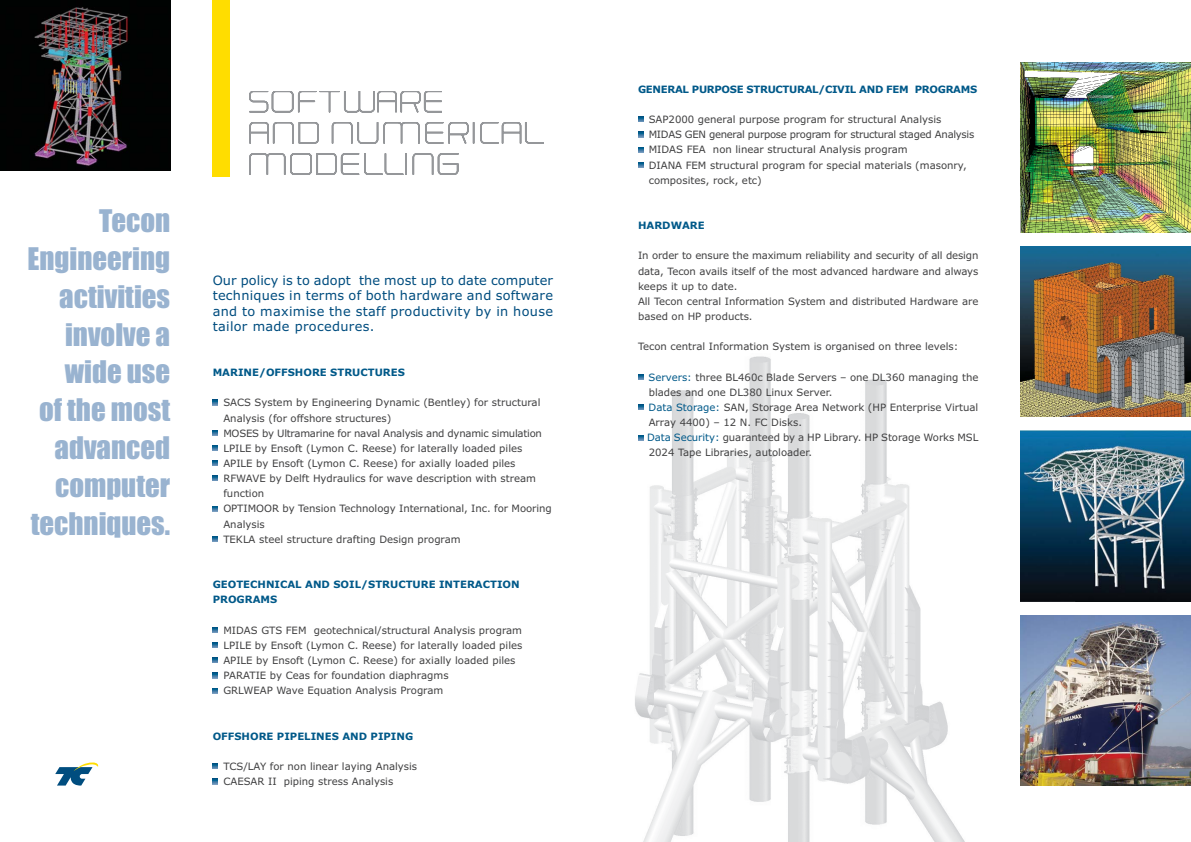
<style>
.page{position:relative;width:1191px;height:842px;background:#fff}
.page>*{position:absolute;margin:0;border:0;box-sizing:border-box;transform-origin:0 0}
.t1{font:28.8px/37.8px "Impact";color:#99b3d0;text-align:right}
.t2{font:12.9px/15.4px "Verdana";letter-spacing:.025em;color:#004d7f;text-align:justify}
.t3{font:10.1px/15.2px "Verdana";color:#404041}
.t4{font:700 10.1px/15.2px "Verdana";color:#005989}
.t5{font:700 10.1px "Verdana";letter-spacing:-.03em;color:#005989}
.s1{color:#005989}
</style>
<div class="page">
<svg style="left:249px;top:91px;width:148px;height:22px"></svg>
<svg style="left:249px;top:122px;width:171px;height:22px"></svg>
<svg style="left:249px;top:153px;width:154px;height:22px"></svg>
<img style="left:0;top:0;width:170px;height:170px">
<div style="left:213px;top:0;width:17px;height:176px;background:#fd0"></div>
<svg style="left:213px;top:400px;width:5px;height:5px"></svg>
<svg style="left:213px;top:430px;width:5px;height:5px"></svg>
<svg style="left:213px;top:445px;width:5px;height:5px"></svg>
<svg style="left:213px;top:461px;width:5px;height:5px"></svg>
<svg style="left:213px;top:476px;width:5px;height:5px"></svg>
<svg style="left:213px;top:506px;width:5px;height:5px"></svg>
<svg style="left:213px;top:536px;width:5px;height:5px"></svg>
<svg style="left:213px;top:627px;width:5px;height:5px"></svg>
<svg style="left:213px;top:643px;width:5px;height:5px"></svg>
<svg style="left:213px;top:658px;width:5px;height:5px"></svg>
<svg style="left:213px;top:673px;width:5px;height:5px"></svg>
<svg style="left:213px;top:688px;width:5px;height:5px"></svg>
<svg style="left:213px;top:764px;width:5px;height:5px"></svg>
<svg style="left:213px;top:779px;width:5px;height:5px"></svg>
<svg style="left:55px;top:762px;width:43px;height:23px"></svg>
<img style="left:635px;top:356px;width:434px;height:486px">
<img style="left:1020px;top:615px;width:171px;height:170px">
<img style="left:1020px;top:431px;width:171px;height:170px">
<svg style="left:638px;top:117px;width:5px;height:5px"></svg>
<svg style="left:638px;top:132px;width:5px;height:5px"></svg>
<svg style="left:638px;top:147px;width:5px;height:5px"></svg>
<svg style="left:638px;top:162px;width:5px;height:5px"></svg>
<svg style="left:638px;top:374px;width:5px;height:6px"></svg>
<svg style="left:638px;top:405px;width:5px;height:5px"></svg>
<svg style="left:638px;top:435px;width:5px;height:5px"></svg>
<img style="left:1020px;top:247px;width:171px;height:170px">
<img style="left:1020px;top:62px;width:171px;height:170px">
<h1 class="t1" style="left:28px;top:204px;width:144px">Tecon<br>Engineering activities involve a wide use<br>of the most advanced computer techniques.</h1>
<p class="t2" style="left:213px;top:274px;width:342px">Our policy is to adopt the most up to date computer techniques in terms of both hardware and software and to maximise the staff productivity by in house tailor made procedures.</p>
<p class="t4" style="left:213px;top:366px;width:194px">MARINE/OFFSHORE STRUCTURES</p>
<p class="t3" style="left:223px;top:396px;width:330px">SACS System by Engineering Dynamic (Bentley) for structural Analysis (for offshore structures)<br>MOSES by Ultramarine for naval Analysis and dynamic simulation LPILE by Ensoft (Lymon C. Reese) for laterally loaded piles APILE by Ensoft (Lymon C. Reese) for axially loaded piles RFWAVE by Delft Hydraulics for wave description with stream function<br>OPTIMOOR by Tension Technology International, Inc. for Mooring Analysis<br>TEKLA steel structure drafting Design program</p>
<p class="t4" style="left:213px;top:578px;width:308px">GEOTECHNICAL AND SOIL/STRUCTURE INTERACTION<br>PROGRAMS</p>
<p class="t3" style="left:223px;top:623px;width:300px">MIDAS GTS FEM geotechnical/structural Analysis program LPILE by Ensoft (Lymon C. Reese) for laterally loaded piles APILE by Ensoft (Lymon C. Reese) for axially loaded piles PARATIE by Ceas for foundation diaphragms<br>GRLWEAP Wave Equation Analysis Program</p>
<p class="t4" style="left:213px;top:729px;width:202px">OFFSHORE PIPELINES AND PIPING</p>
<p class="t3" style="left:223px;top:760px;width:195px">TCS/LAY for non linear laying Analysis<br>CAESAR II piping stress Analysis</p>
<p class="t5" style="left:638px;top:85px;width:341px">GENERAL PURPOSE STRUCTURAL/CIVIL AND FEM PROGRAMS</p>
<p class="t3" style="left:648px;top:113px;width:327px">SAP2000 general purpose program for structural Analysis MIDAS GEN general purpose program for structural staged Analysis MIDAS FEA non linear structural Analysis program<br>DIANA FEM structural program for special materials (masonry, composites, rock, etc)</p>
<p class="t4" style="left:638px;top:219px;width:68px">HARDWARE</p>
<p class="t3" style="left:638px;top:249px;width:342px">In order to ensure the maximum reliability and security of all design data, Tecon avails itself of the most advanced hardware and always keeps it up to date.<br>All Tecon central Information System and distributed Hardware are based on HP products.</p>
<p class="t3" style="left:638px;top:340px;width:322px">Tecon central Information System is organised on three levels:</p>
<p class="t3" style="left:647px;top:370px;width:333px"><span class="s1">Servers:</span> three BL460c Blade Servers – one DL360 managing the blades and one DL380 Linux Server.<br><span class="s1">Data Storage:</span> SAN, Storage Area Network (HP Enterprise Virtual Array 4400) – 12 N. FC Disks.<br><span class="s1">Data Security:</span> guaranteed by a HP Library. HP Storage Works MSL 2024 Tape Libraries, autoloader.</p>
</div>
